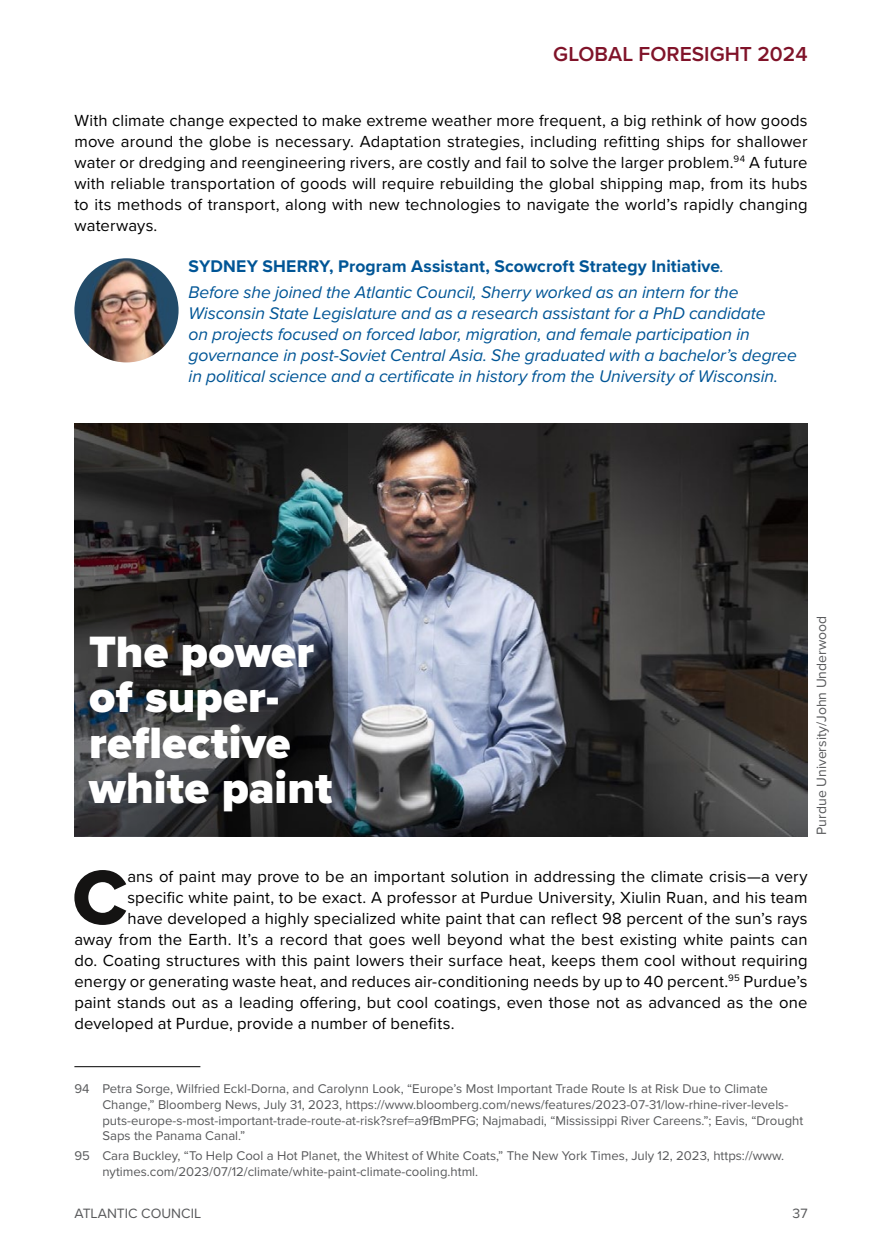
<style>
.page{position:relative;width:882px;height:1260px;background:#fff}
.page>*{position:absolute;margin:0;border:0;box-sizing:border-box;transform-origin:0 0}
.IB_-_Body_NEW{font:79.62px "Proxima Nova Extrabld";color:#141312}
._1b_snow_leopard_head{font:900 45.5px/45.5px "Proxima Nova";letter-spacing:.005em;color:#fff}
.t1{font:600 21px "Proxima Nova";color:#801329}
._9_author_bio{font:italic 17.5px/21px "Proxima Nova";letter-spacing:-.005em;color:#005596}
._9_author_bio-2{font:700 17.5px "Proxima Nova";letter-spacing:.005em;color:#005596}
.IB_-_Body_NEW-2{font:16.62px/21px "Proxima Nova";letter-spacing:.01em;color:#000;text-align:justify}
._4_Caption{font:14px "Proxima Nova";color:#58595b}
._5_Footnotes{font:13.12px/15.8px "Proxima Nova";color:#58595b}
.s1{font-weight:400;font-style:italic}
</style>
<div class="page">
<hr style="left:74px;top:1066px;width:126px;height:1px;background:#000">
<img style="left:74px;top:258px;width:105px;height:104px;border-radius:52px">
<img style="left:348px;top:424px;width:460px;height:412px">
<svg style="left:74px;top:424px;width:274px;height:412px;background:#323538"></svg>
<p class="t1" style="left:553px;top:39px;width:256px">GLOBAL FORESIGHT 2024</p>
<p class="IB_-_Body_NEW-2" style="left:74px;top:109px;width:735px">With climate change expected to make extreme weather more frequent, a big rethink of how goods move around the globe is necessary. Adaptation strategies, including refitting ships for shallower water or dredging and reengineering rivers, are costly and fail to solve the larger problem.<sup>94</sup> A future with reliable transportation of goods will require rebuilding the global shipping map, from its hubs to its methods of transport, along with new technologies to navigate the world’s rapidly changing waterways.</p>
<p class="_9_author_bio-2" style="left:189px;top:253px;width:537px">SYDNEY SHERRY, Program Assistant, Scowcroft Strategy Initiative<span class="s1">.</span></p>
<p class="_9_author_bio" style="left:189px;top:281px;width:610px">Before she joined the Atlantic Council, Sherry worked as an intern for the Wisconsin State Legislature and as a research assistant for a PhD candidate<br>on projects focused on forced labor, migration, and female participation in governance in post-Soviet Central Asia. She graduated with a bachelor’s degree in political science and a certificate in history from the University of Wisconsin.</p>
<p class="_1b_snow_leopard_head" style="left:89px;top:628px;width:245px">The power of super&shy;reflective white paint</p>
<p class="_4_Caption" style="left:811px;top:835px;width:220px;rotate:-90deg">Purdue University/John Underwood</p>
<p class="IB_-_Body_NEW" style="left:72px;top:838px;width:57px">C</p>
<p class="IB_-_Body_NEW-2" style="left:127px;top:865px;width:682px">ans of paint may prove to be an important solution in addressing the climate crisis—a very</p>
<p class="IB_-_Body_NEW-2" style="left:127px;top:886px;width:682px">specific white paint, to be exact. A professor at Purdue University, Xiulin Ruan, and his team</p>
<p class="IB_-_Body_NEW-2" style="left:127px;top:907px;width:682px">have developed a highly specialized white paint that can reflect 98 percent of the sun’s rays</p>
<p class="IB_-_Body_NEW-2" style="left:74px;top:928px;width:735px">away from the Earth. It’s a record that goes well beyond what the best existing white paints can</p>
<p class="IB_-_Body_NEW-2" style="left:74px;top:949px;width:735px">do. Coating structures with this paint lowers their surface heat, keeps them cool without requiring</p>
<p class="IB_-_Body_NEW-2" style="left:74px;top:970px;width:735px">energy or generating waste heat, and reduces air-conditioning needs by up to 40 percent.<sup>95</sup> Purdue’s</p>
<p class="IB_-_Body_NEW-2" style="left:74px;top:991px;width:735px">paint stands out as a leading offering, but cool coatings, even those not as advanced as the one</p>
<p class="IB_-_Body_NEW-2" style="left:74px;top:1012px;width:382px">developed at Purdue, provide a number of benefits.</p>
<p class="_5_Footnotes" style="left:102px;top:1080px;width:702px;text-indent:-28px">94 Petra Sorge, Wilfried Eckl-Dorna, and Carolynn Look, “Europe’s Most Important Trade Route Is at Risk Due to Climate Change,” Bloomberg News, July 31, 2023, https://www.bloomberg.com/news/features/2023-07-31/low-rhine-river-levels&shy;puts-europe-s-most-important-trade-route-at-risk?sref=a9fBmPFG; Najmabadi, “Mississippi River Careens.”; Eavis, “Drought Saps the Panama Canal.”</p>
<p class="_5_Footnotes" style="left:102px;top:1147px;width:683px;text-indent:-28px">95 Cara Buckley, “To Help Cool a Hot Planet, the Whitest of White Coats,” The New York Times, July 12, 2023, https://www. nytimes.com/2023/07/12/climate/white-paint-climate-cooling.html.</p>
<p class="_4_Caption" style="left:74px;top:1203px;width:128px">ATLANTIC COUNCIL</p>
<p class="_4_Caption" style="left:793px;top:1203px;width:17px">37</p>
</div>
